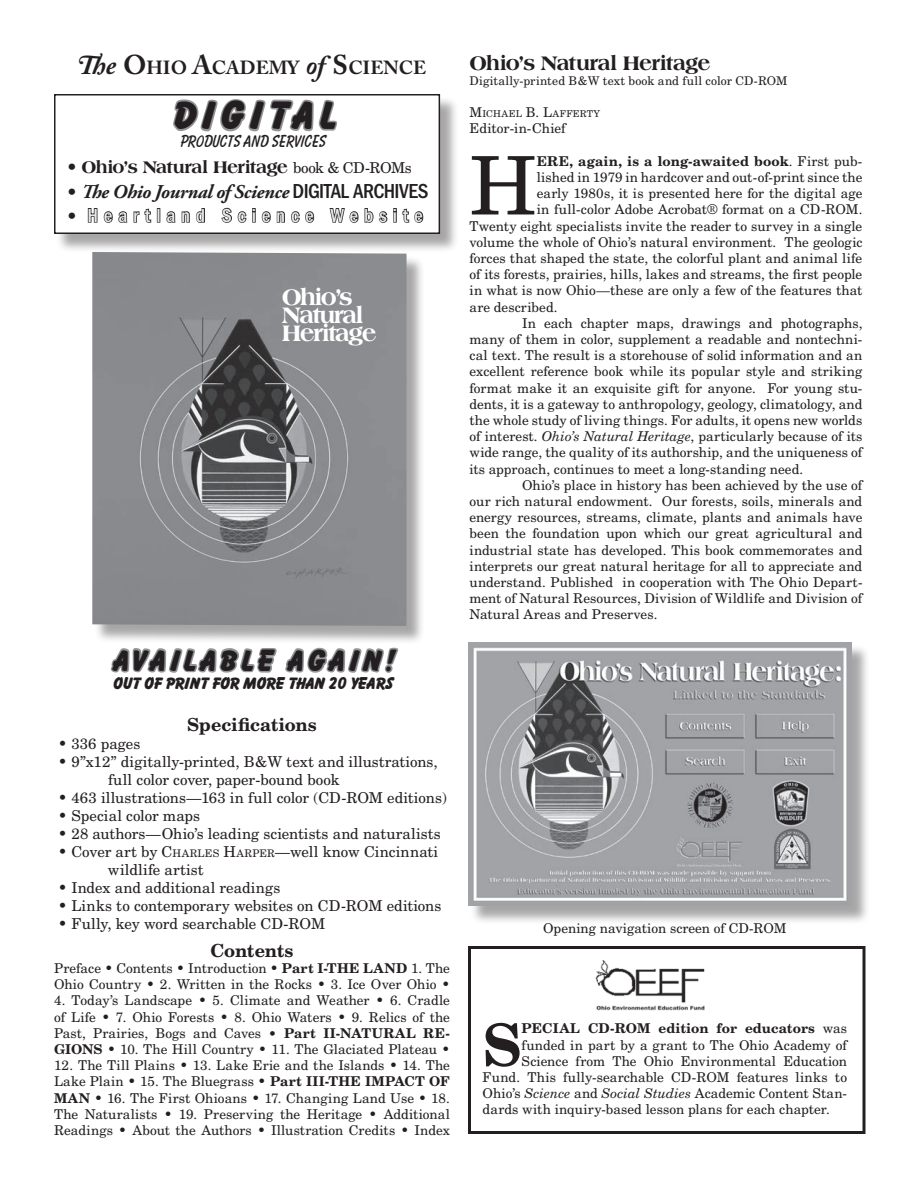
<style>
.page{position:relative;width:918px;height:1188px;background:#fff}
.page>*{position:absolute;margin:0;border:0;box-sizing:border-box;transform-origin:0 0}
.t1{font:80.85px "New Century Schlbk";color:#231f20}
.t2{font:700 58.35px "New Century Schlbk";color:#231f20}
.t3{font:700 36px "Bassoon";letter-spacing:.15em;color:#231f20}
.t4{font:700 27px "Bassoon";letter-spacing:.14em;color:#231f20}
.t5{font:800 24px/18px "Americana";letter-spacing:-.07em;color:#fff}
.t6{font:800 21px "Americana";letter-spacing:-.03em;color:#231f20}
.t7{font:italic 700 19.5px "Adobe Garamond Pro";letter-spacing:-.02em;color:#231f20}
.t8{font:500 condensed 19.5px "Franklin Gothic";letter-spacing:.3em;color:#e6e7e9}
.t9{font:700 18.9px "Adobe Caslon Pro";color:#231f20}
.t10{font:800 18px "Americana";letter-spacing:-.03em;color:#231f20}
.t11{font:700 18px "New Century Schlbk";letter-spacing:-.005em;color:#231f20}
.t12{font:15px/18px "New Century Schlbk";letter-spacing:.005em;color:#231f20}
.t13{font:700 15px "Bassoon";color:#231f20}
.t14{font:15px "Bassoon Plain";color:#231f20}
.t15{font:13.5px/16.2px "New Century Schlbk";letter-spacing:.005em;color:#231f20;text-align:justify}
.t16{font:700 13.5px "New Century Schlbk";letter-spacing:.005em;color:#231f20}
.t17{font:12px "New Century Schlbk";letter-spacing:.015em;color:#231f20}
.t18{font:9.45px "New Century Schlbk";letter-spacing:.025em;color:#231f20}
.s1{font-style:italic;font-size:27px}
.s2{font-size:27px}
.s3{font-family:"New Century Schlbk";font-weight:400;font-size:15px}
.s4{font-family:"Americana";font-weight:800;font-style:normal;font-size:18px}
.s5{font-family:"Franklin Gothic";font-weight:500;font-style:normal;font-stretch:condensed;font-size:21px}
.s6{font-family:"Americana";font-weight:800;font-stretch:normal;font-size:18px;color:#231f20}
.s7{font-size:13.5px}
.s8{font-weight:400}
.s9{font-style:italic}
.s10{font-style:inherit}
.s11{font-size:10.5px}
.s12{font-weight:700}
</style>
<div class="page">
<div style="left:56px;top:96px;width:409px;height:162px;background:#231f20;opacity:.4"></div>
<div style="left:55px;top:95px;width:384px;height:138px;background:#fff"></div>
<div style="left:54px;top:94px;width:386px;height:140px;border:2px solid #231f20"></div>
<svg style="left:87px;top:208px;width:65px;height:15px"></svg>
<div style="left:157px;top:208px;width:3px;height:15px;border:2px solid #231f20"></div>
<svg style="left:166px;top:208px;width:39px;height:15px"></svg>
<svg style="left:221px;top:207px;width:94px;height:16px"></svg>
<svg style="left:329px;top:208px;width:95px;height:15px"></svg>
<svg style="left:173px;top:99px;width:165px;height:33px"></svg>
<div style="left:468px;top:946px;width:398px;height:188px;border:3px solid #231f20"></div>
<div style="left:94px;top:254px;width:337px;height:396px;background:#231f20;opacity:.4"></div>
<img style="left:92px;top:252px;width:315px;height:374px">
<div style="left:470px;top:644px;width:406px;height:287px;background:#231f20;opacity:.4"></div>
<img style="left:468px;top:642px;width:383px;height:264px">
<img style="left:595px;top:960px;width:110px;height:50px">
<svg style="left:109px;top:638px;width:292px;height:35px"></svg>
<h3 class="t9" style="left:106px;top:56px;width:322px"><span class="s1">e</span> <span class="s2">O</span>HIO <span class="s2">A</span>CADEMY <span class="s1">of</span> <span class="s2">S</span>CIENCE</h3>
<h3 class="t3" style="left:170px;top:91px;width:165px">DIGITAL</h3>
<p class="t14" style="left:179px;top:132px;width:147px">PRODUCTS AND SERVICES</p>
<h3 class="t10" style="left:68px;top:157px;width:346px">• Ohio’s Natural Heritage <span class="s3">book &amp; CD-ROMs</span></h3>
<h3 class="t7" style="left:68px;top:181px;width:363px"><span class="s4">•</span> e Ohio Journal of Science <span class="s5">DIGITAL ARCHIVES</span></h3>
<h3 class="t8" style="left:68px;top:204px;width:357px"><span class="s6">•</span> Heartland Science Website</h3>
<h3 class="t5" style="left:282px;top:287px;width:96px">Ohio’s<br>Natural<br>Heritage</h3>
<h3 class="t4" style="left:111px;top:642px;width:283px">AVAILABLE AGAIN!</h3>
<p class="t13" style="left:112px;top:673px;width:282px">OUT OF PRINT FOR MORE THAN 20 YEARS</p>
<h3 class="t11" style="left:187px;top:713px;width:131px">Specifications</h3>
<h3 class="t6" style="left:470px;top:51px;width:243px">Ohio’s Natural Heritage</h3>
<p class="t17" style="left:470px;top:73px;width:319px">Digitally-printed B&amp;W text book and full color CD-ROM</p>
<p class="t18" style="left:470px;top:108px;width:132px"><span class="s7">M</span>ICHAEL <span class="s7">B. L</span>AFFERTY</p>
<p class="t15" style="left:470px;top:120px;width:98px">Editor-in-Chief</p>
<h1 class="t1" style="left:470px;top:135px;width:69px">H</h1>
<p class="t16" style="left:537px;top:152px;width:327px">ERE, again, is a long-awaited book<span class="s8">. First pub-</span></p>
<p class="t15" style="left:537px;top:169px;width:327px">lished in 1979 in hardcover and out-of-print since the</p>
<p class="t15" style="left:537px;top:185px;width:327px">early 1980s, it is presented here for the digital age</p>
<p class="t15" style="left:537px;top:201px;width:327px">in full-color Adobe Acrobat® format on a CD-ROM.</p>
<p class="t15" style="left:470px;top:217px;width:394px">Twenty eight specialists invite the reader to survey in a single</p>
<p class="t15" style="left:470px;top:234px;width:394px">volume the whole of Ohio’s natural environment. The geologic</p>
<p class="t15" style="left:470px;top:250px;width:394px">forces that shaped the state, the colorful plant and animal life</p>
<p class="t15" style="left:470px;top:266px;width:394px">of its forests, prairies, hills, lakes and streams, the first people</p>
<p class="t15" style="left:470px;top:282px;width:394px">in what is now Ohio—these are only a few of the features that</p>
<p class="t15" style="left:470px;top:298px;width:90px">are described.</p>
<p class="t15" style="left:522px;top:315px;width:342px">In each chapter maps, drawings and photographs,</p>
<p class="t15" style="left:470px;top:331px;width:394px">many of them in color, supplement a readable and nontechni-</p>
<p class="t15" style="left:470px;top:347px;width:394px">cal text. The result is a storehouse of solid information and an</p>
<p class="t15" style="left:470px;top:363px;width:394px">excellent reference book while its popular style and striking</p>
<p class="t15" style="left:470px;top:379px;width:394px">format make it an exquisite gift for anyone. For young stu-</p>
<p class="t15" style="left:470px;top:396px;width:394px">dents, it is a gateway to anthropology, geology, climatology, and</p>
<p class="t15" style="left:470px;top:412px;width:394px">the whole study of living things. For adults, it opens new worlds</p>
<p class="t15" style="left:470px;top:428px;width:394px">of interest. <span class="s9">Ohio’s Natural Heritage</span>, particularly because of its</p>
<p class="t15" style="left:470px;top:444px;width:394px">wide range, the quality of its authorship, and the uniqueness of</p>
<p class="t15" style="left:470px;top:460px;width:335px">its approach, continues to meet a long-standing need.</p>
<p class="t15" style="left:522px;top:477px;width:342px">Ohio’s place in history has been achieved by the use of</p>
<p class="t15" style="left:470px;top:493px;width:394px">our rich natural endowment. Our forests, soils, minerals and</p>
<p class="t15" style="left:470px;top:509px;width:394px">energy resources, streams, climate, plants and animals have</p>
<p class="t15" style="left:470px;top:525px;width:395px">been the foundation upon which our great agricultural and</p>
<p class="t15" style="left:470px;top:541px;width:394px">industrial state has developed. This book commemorates and</p>
<p class="t15" style="left:470px;top:558px;width:394px">interprets our great natural heritage for all to appreciate and</p>
<p class="t15" style="left:470px;top:574px;width:395px">understand. Published in cooperation with The Ohio Depart-</p>
<p class="t15" style="left:470px;top:590px;width:394px">ment of Natural Resources, Division of Wildlife and Division of</p>
<p class="t15" style="left:470px;top:606px;width:189px">Natural Areas and Preserves.</p>
<p class="t12" style="left:58px;top:734px;width:84px">• 336 pages</p>
<p class="t12" style="left:108px;top:752px;width:331px;text-indent:-50px">• 9”x12” digitally-printed, B&amp;W text and illustrations, full color cover, paper-bound book</p>
<p class="t12" style="left:58px;top:788px;width:390px">• 463 illustrations—163 in full color (CD-ROM editions)</p>
<p class="t12" style="left:58px;top:806px;width:143px">• Special color maps</p>
<p class="t12" style="left:58px;top:824px;width:384px">• 28 authors—Ohio’s leading scientists and naturalists</p>
<p class="t12" style="left:108px;top:842px;width:332px;text-indent:-50px">• Cover art by <span class="s10">C</span><span class="s11">HARLES</span> <span class="s10">H</span><span class="s11">ARPER</span>—well know Cincinnati wildlife artist</p>
<p class="t12" style="left:58px;top:878px;width:224px">• Index and additional readings</p>
<p class="t12" style="left:58px;top:896px;width:385px">• Links to contemporary websites on CD-ROM editions</p>
<p class="t12" style="left:58px;top:914px;width:269px">• Fully, key word searchable CD-ROM</p>
<p class="t15" style="left:543px;top:920px;width:245px">Opening navigation screen of CD-ROM</p>
<h3 class="t11" style="left:210px;top:939px;width:85px">Contents</h3>
<p class="t15" style="left:54px;top:960px;width:398px">Preface • Contents • Introduction • <span class="s12">Part I-THE LAND</span> 1. The<br>Ohio Country • 2. Written in the Rocks • 3. Ice Over Ohio •</p>
<p class="t15" style="left:54px;top:992px;width:398px">4. Today’s Landscape • 5. Climate and Weather • 6. Cradle of Life • 7. Ohio Forests • 8. Ohio Waters • 9. Relics of the Past, Prairies, Bogs and Caves <span class="s12">• Part II-NATURAL RE-GIONS</span> • 10. The Hill Country • 11. The Glaciated Plateau •</p>
<p class="t15" style="left:54px;top:1057px;width:398px">12. The Till Plains • 13. Lake Erie and the Islands • 14. The Lake Plain • 15. The Bluegrass • <span class="s12">Part III-THE IMPACT OF MAN</span> • 16. The First Ohioans • 17. Changing Land Use • 18.<br>The Naturalists • 19. Preserving the Heritage • Additional Readings • About the Authors • Illustration Credits • Index</p>
<h2 class="t2" style="left:483px;top:1007px;width:40px">S</h2>
<p class="t16" style="left:522px;top:1020px;width:327px">PECIAL CD-ROM edition for educators <span class="s8">was</span></p>
<p class="t15" style="left:522px;top:1036px;width:327px">funded in part by a grant to The Ohio Academy of</p>
<p class="t15" style="left:522px;top:1053px;width:327px">Science from The Ohio Environmental Education</p>
<p class="t15" style="left:483px;top:1069px;width:366px">Fund. This fully-searchable CD-ROM features links to</p>
<p class="t15" style="left:483px;top:1085px;width:366px">Ohio’s <span class="s9">Science</span> and <span class="s9">Social Studies</span> Academic Content Stan-</p>
<p class="t15" style="left:483px;top:1101px;width:349px">dards with inquiry-based lesson plans for each chapter.</p>
</div>
